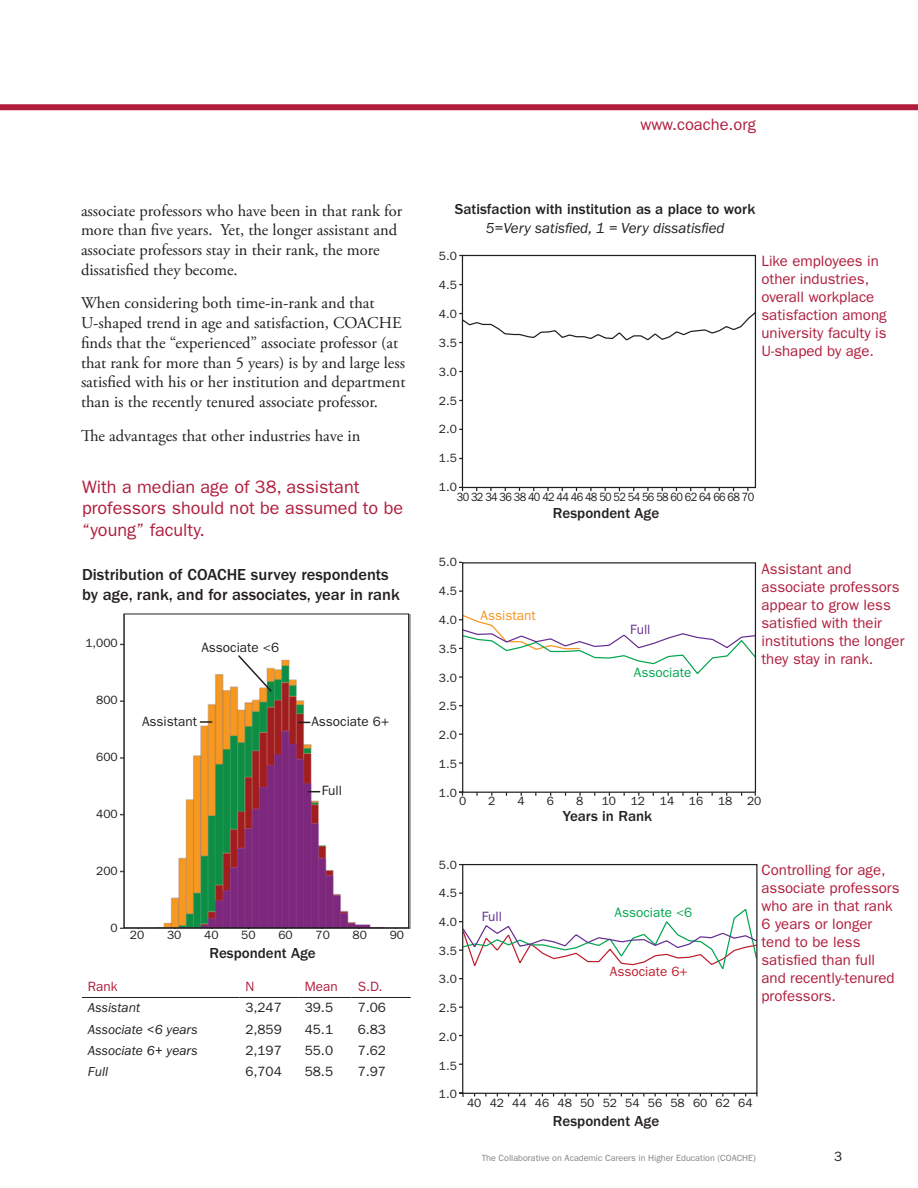
<style>
.page{position:relative;width:918px;height:1188px;background:#fff}
.page>*{position:absolute;margin:0;border:0;box-sizing:border-box;transform-origin:0 0}
.t1{font:18px/21.6px "ITC Franklin Gothic Std";color:#b01d3c}
.t2{font:16.5px/19.8px "Adobe Garamond Pro";color:#231f20}
.t3{font:500 16.5px/19.8px "ITC Franklin Gothic Std";color:#231f20}
.t4{font:16.5px "ITC Franklin Gothic Std";color:#b01d3c}
.t5{font:15px/18px "ITC Franklin Gothic Std";color:#b01d3c}
.t6{font:500 15px "ITC Franklin Gothic Std";color:#231f20}
.t7{font:italic 15px "ITC Franklin Gothic Std";color:#231f20}
.t8{font:13.5px "ITC Franklin Gothic Std";color:#231f20}
.t9{font:italic 13.5px "ITC Franklin Gothic Std";color:#231f20}
.t10{font:13.5px "ITC Franklin Gothic Std";color:#00a54f}
.t11{font:13.5px "ITC Franklin Gothic Std";color:#b01d3c}
.t12{font:13.5px "ITC Franklin Gothic Std";color:#be1d2c}
.t13{font:13.5px "ITC Franklin Gothic Std";color:#f7931d}
.t14{font:13.5px "ITC Franklin Gothic Std";color:#652d91}
.t15{font:12px "ITC Franklin Gothic Std";color:#231f20}
.t16{font:12px "ITC Franklin Gothic Std";letter-spacing:-.065em;color:#231f20;scale:.91 1}
.t17{font:9px "ITC Franklin Gothic Std";color:#808285}
</style>
<div class="page">
<div style="left:0;top:104px;width:918px;height:6px;background:#b01d3c"></div>
<img style="left:121px;top:614px;width:290px;height:314px">
<div style="left:124px;top:614px;width:285px;height:314px;border:1px solid #231f20"></div>
<hr style="left:82px;top:997px;width:157px;height:1px;background:#231f20">
<hr style="left:239px;top:997px;width:60px;height:1px;background:#231f20">
<hr style="left:299px;top:997px;width:53px;height:1px;background:#231f20">
<hr style="left:352px;top:997px;width:59px;height:1px;background:#231f20">
<svg style="left:200px;top:721px;width:12px;height:2px"></svg>
<svg style="left:237px;top:654px;width:36px;height:39px"></svg>
<svg style="left:308px;top:791px;width:12px;height:1px"></svg>
<svg style="left:459px;top:864px;width:299px;height:231px"></svg>
<svg style="left:459px;top:254px;width:298px;height:235px"></svg>
<svg style="left:459px;top:487px;width:4px;height:4px"></svg>
<svg style="left:459px;top:561px;width:298px;height:232px"></svg>
<p class="t2" style="left:81px;top:201px;width:323px">associate professors who have been in that rank for more than five years. Yet, the longer assistant and associate professors stay in their rank, the more dissatisfied they become.</p>
<p class="t2" style="left:81px;top:294px;width:326px">When considering both time-in-rank and that U-shaped trend in age and satisfaction, COACHE finds that the “experienced” associate professor (at that rank for more than 5 years) is by and large less satisfied with his or her institution and department than is the recently tenured associate professor.</p>
<p class="t2" style="left:81px;top:426px;width:281px">The advantages that other industries have in</p>
<p class="t1" style="left:82px;top:476px;width:323px">With a median age of 38, assistant professors should not be assumed to be “young” faculty.</p>
<p class="t3" style="left:82px;top:565px;width:319px">Distribution of COACHE survey respondents by age, rank, and for associates, year in rank</p>
<p class="t15" style="left:85px;top:636px;width:34px">1,000</p>
<p class="t15" style="left:96px;top:693px;width:23px">800</p>
<p class="t15" style="left:96px;top:750px;width:23px">600</p>
<p class="t15" style="left:96px;top:807px;width:23px">400</p>
<p class="t15" style="left:96px;top:864px;width:23px">200</p>
<p class="t8" style="left:201px;top:640px;width:79px">Associate &lt;6</p>
<p class="t8" style="left:142px;top:714px;width:57px">Assistant</p>
<p class="t8" style="left:311px;top:714px;width:79px">Associate 6+</p>
<p class="t8" style="left:322px;top:783px;width:22px">Full</p>
<p class="t15" style="left:111px;top:921px;width:9px">0</p>
<p class="t15" style="left:130px;top:928px;width:16px">20</p>
<p class="t15" style="left:167px;top:928px;width:16px">30</p>
<p class="t15" style="left:204px;top:928px;width:16px">40</p>
<p class="t15" style="left:241px;top:928px;width:16px">50</p>
<p class="t15" style="left:278px;top:928px;width:16px">60</p>
<p class="t15" style="left:316px;top:928px;width:16px">70</p>
<p class="t15" style="left:353px;top:928px;width:16px">80</p>
<p class="t15" style="left:390px;top:928px;width:16px">90</p>
<p class="t6" style="left:209px;top:945px;width:108px">Respondent Age</p>
<p class="t11" style="left:88px;top:979px;width:31px">Rank</p>
<p class="t11" style="left:245px;top:979px;width:10px">N</p>
<p class="t11" style="left:305px;top:979px;width:34px">Mean</p>
<p class="t11" style="left:358px;top:979px;width:26px">S.D.</p>
<p class="t9" style="left:88px;top:1000px;width:54px">Assistant</p>
<p class="t8" style="left:245px;top:1000px;width:38px">3,247</p>
<p class="t8" style="left:305px;top:1000px;width:30px">39.5</p>
<p class="t8" style="left:358px;top:1000px;width:30px">7.06</p>
<p class="t9" style="left:88px;top:1022px;width:111px">Associate &lt;6 years</p>
<p class="t8" style="left:245px;top:1021px;width:38px">2,859</p>
<p class="t8" style="left:305px;top:1021px;width:30px">45.1</p>
<p class="t8" style="left:358px;top:1021px;width:30px">6.83</p>
<p class="t9" style="left:88px;top:1043px;width:111px">Associate 6+ years</p>
<p class="t8" style="left:245px;top:1043px;width:38px">2,197</p>
<p class="t8" style="left:305px;top:1043px;width:30px">55.0</p>
<p class="t8" style="left:358px;top:1043px;width:30px">7.62</p>
<p class="t9" style="left:88px;top:1064px;width:22px">Full</p>
<p class="t8" style="left:245px;top:1064px;width:38px">6,704</p>
<p class="t8" style="left:305px;top:1064px;width:30px">58.5</p>
<p class="t8" style="left:358px;top:1064px;width:30px">7.97</p>
<p class="t4" style="left:641px;top:115px;width:117px">www.coache.org</p>
<p class="t6" style="left:455px;top:201px;width:302px">Satisfaction with institution as a place to work</p>
<p class="t7" style="left:486px;top:220px;width:240px">5=Very satisfied, 1 = Very dissatisfied</p>
<p class="t15" style="left:439px;top:249px;width:19px">5.0</p>
<p class="t15" style="left:439px;top:278px;width:19px">4.5</p>
<p class="t15" style="left:439px;top:307px;width:19px">4.0</p>
<p class="t15" style="left:439px;top:336px;width:19px">3.5</p>
<p class="t15" style="left:439px;top:365px;width:19px">3.0</p>
<p class="t15" style="left:439px;top:394px;width:19px">2.5</p>
<p class="t15" style="left:439px;top:422px;width:19px">2.0</p>
<p class="t15" style="left:439px;top:451px;width:19px">1.5</p>
<p class="t15" style="left:439px;top:480px;width:19px">1.0</p>
<p class="t16" style="left:457px;top:490px;width:328px">30 32 34 36 38 40 42 44 46 48 50 52 54 56 58 60 62 64 66 68 70</p>
<p class="t6" style="left:553px;top:504px;width:108px">Respondent Age</p>
<p class="t5" style="left:762px;top:252px;width:127px">Like employees in other industries, overall workplace satisfaction among university faculty is<br>U-shaped by age.</p>
<p class="t15" style="left:439px;top:555px;width:19px">5.0</p>
<p class="t15" style="left:439px;top:584px;width:19px">4.5</p>
<p class="t15" style="left:439px;top:613px;width:19px">4.0</p>
<p class="t15" style="left:439px;top:642px;width:19px">3.5</p>
<p class="t15" style="left:439px;top:671px;width:19px">3.0</p>
<p class="t15" style="left:439px;top:699px;width:19px">2.5</p>
<p class="t15" style="left:439px;top:728px;width:19px">2.0</p>
<p class="t15" style="left:439px;top:757px;width:19px">1.5</p>
<p class="t15" style="left:439px;top:786px;width:19px">1.0</p>
<p class="t5" style="left:762px;top:560px;width:144px">Assistant and associate professors appear to grow less satisfied with their institutions the longer they stay in rank.</p>
<p class="t13" style="left:481px;top:607px;width:57px">Assistant</p>
<p class="t14" style="left:630px;top:622px;width:22px">Full</p>
<p class="t10" style="left:634px;top:665px;width:59px">Associate</p>
<p class="t15" style="left:459px;top:794px;width:9px">0</p>
<p class="t15" style="left:488px;top:794px;width:9px">2</p>
<p class="t15" style="left:518px;top:794px;width:9px">4</p>
<p class="t15" style="left:547px;top:794px;width:9px">6</p>
<p class="t15" style="left:576px;top:794px;width:9px">8</p>
<p class="t15" style="left:602px;top:794px;width:161px">10 12 14 16 18 20</p>
<p class="t6" style="left:563px;top:808px;width:91px">Years in Rank</p>
<p class="t15" style="left:439px;top:858px;width:19px">5.0</p>
<p class="t15" style="left:439px;top:886px;width:19px">4.5</p>
<p class="t15" style="left:439px;top:915px;width:19px">4.0</p>
<p class="t15" style="left:439px;top:944px;width:19px">3.5</p>
<p class="t15" style="left:439px;top:973px;width:19px">3.0</p>
<p class="t15" style="left:439px;top:1001px;width:19px">2.5</p>
<p class="t15" style="left:439px;top:1030px;width:19px">2.0</p>
<p class="t15" style="left:439px;top:1059px;width:19px">1.5</p>
<p class="t15" style="left:439px;top:1087px;width:19px">1.0</p>
<p class="t14" style="left:482px;top:909px;width:22px">Full</p>
<p class="t10" style="left:615px;top:905px;width:79px">Associate &lt;6</p>
<p class="t12" style="left:610px;top:963px;width:79px">Associate 6+</p>
<p class="t5" style="left:762px;top:861px;width:140px">Controlling for age, associate professors who are in that rank<br>6 years or longer tend to be less satisfied than full and recently-tenured professors.</p>
<p class="t15" style="left:467px;top:1096px;width:287px">40 42 44 46 48 50 52 54 56 58 60 62 64</p>
<p class="t6" style="left:553px;top:1113px;width:108px">Respondent Age</p>
<p class="t17" style="left:482px;top:1152px;width:276px">The Collaborative on Academic Careers in Higher Education (COACHE)</p>
<p class="t8" style="left:834px;top:1149px;width:10px">3</p>
</div>
